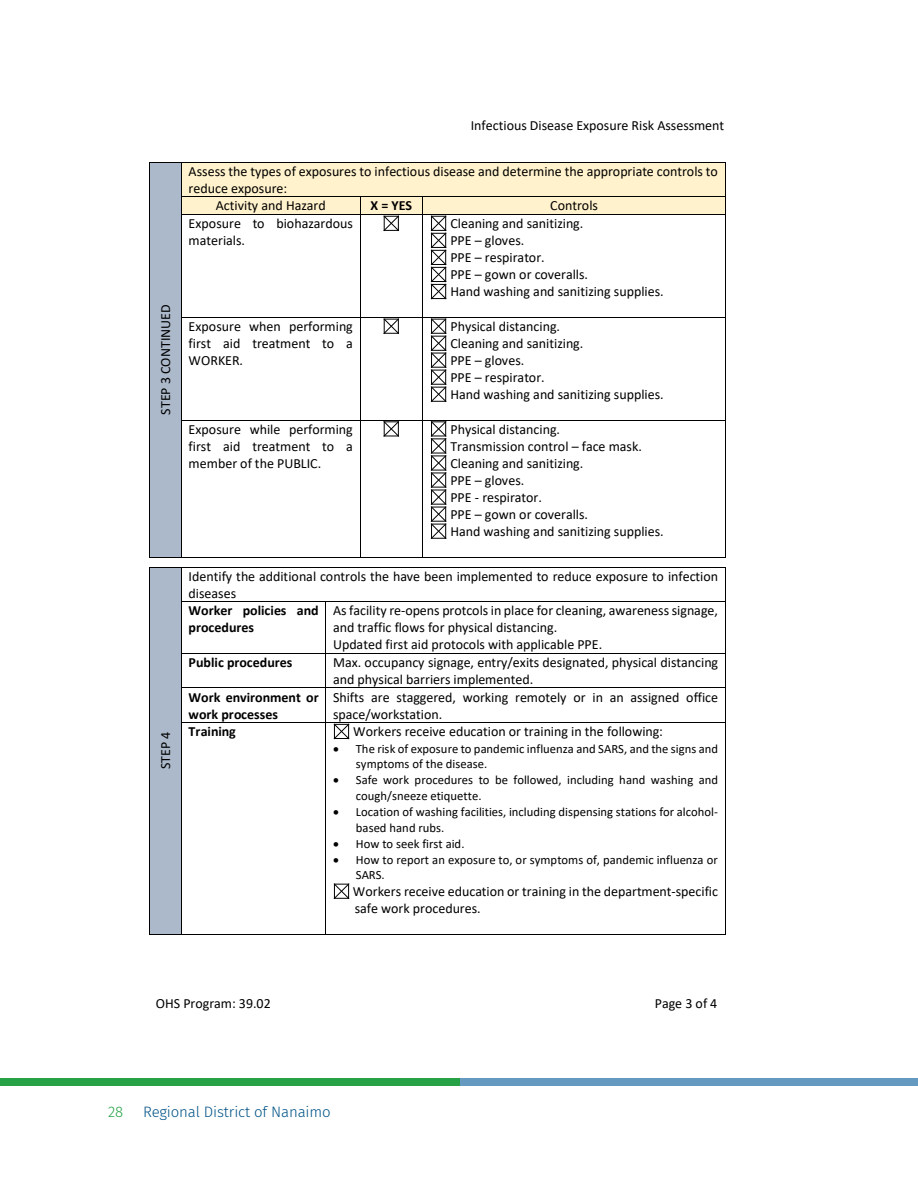
<style>
.page{position:relative;width:918px;height:1188px;background:#fff}
.page>*{position:absolute;margin:0;border:0;box-sizing:border-box;transform-origin:0 0}
.t1{font:300 15px "Fira Sans";letter-spacing:-.01em;color:#005387}
.t2{font:300 15px "Fira Sans";color:#26a146}
.t3{font:13.95px/17.1px "Calibri";color:#000}
.t4{font:700 13.95px/17.1px "Calibri";letter-spacing:-.005em;color:#000}
.t5{font:12.6px/15.5px "Calibri";letter-spacing:.005em;color:#000}
</style>
<div class="page">
<div style="left:0;top:1078px;width:460px;height:7px;background:#26a146"></div>
<div style="left:460px;top:1078px;width:458px;height:7px;background:#6599bf"></div>
<div style="left:150px;top:163px;width:31px;height:394px;background:#acb9ca"></div>
<div style="left:182px;top:163px;width:543px;height:34px;background:#fff2cc"></div>
<hr style="left:150px;top:162px;width:31px;height:1px;background:#000">
<hr style="left:182px;top:162px;width:543px;height:1px;background:#000">
<hr style="left:149px;top:163px;width:1px;height:34px;background:#000">
<hr style="left:181px;top:163px;width:1px;height:34px;background:#000">
<hr style="left:725px;top:163px;width:1px;height:34px;background:#000">
<div style="left:182px;top:197px;width:178px;height:17px;background:#fff2cc"></div>
<div style="left:360px;top:197px;width:63px;height:17px;background:#fff2cc"></div>
<div style="left:423px;top:197px;width:302px;height:17px;background:#fff2cc"></div>
<hr style="left:182px;top:197px;width:178px;height:1px;background:#000">
<hr style="left:360px;top:197px;width:63px;height:1px;background:#000">
<hr style="left:423px;top:197px;width:302px;height:1px;background:#000">
<svg style="left:383px;top:215px;width:16px;height:16px"></svg>
<svg style="left:431px;top:215px;width:16px;height:85px"></svg>
<svg style="left:149px;top:197px;width:1px;height:18px"></svg>
<svg style="left:181px;top:197px;width:1px;height:18px"></svg>
<hr style="left:182px;top:214px;width:178px;height:1px;background:#000">
<svg style="left:360px;top:198px;width:1px;height:16px"></svg>
<hr style="left:360px;top:214px;width:63px;height:1px;background:#000">
<hr style="left:423px;top:214px;width:302px;height:1px;background:#000">
<svg style="left:725px;top:197px;width:1px;height:18px"></svg>
<hr style="left:149px;top:215px;width:1px;height:102px;background:#000">
<hr style="left:181px;top:215px;width:1px;height:102px;background:#000">
<hr style="left:360px;top:215px;width:1px;height:102px;background:#000">
<hr style="left:423px;top:215px;width:1px;height:102px;background:#000">
<hr style="left:725px;top:215px;width:1px;height:102px;background:#000">
<svg style="left:383px;top:318px;width:16px;height:16px"></svg>
<svg style="left:431px;top:318px;width:16px;height:84px"></svg>
<hr style="left:182px;top:317px;width:178px;height:1px;background:#000">
<hr style="left:360px;top:317px;width:63px;height:1px;background:#000">
<hr style="left:423px;top:317px;width:302px;height:1px;background:#000">
<hr style="left:149px;top:318px;width:1px;height:102px;background:#000">
<hr style="left:181px;top:318px;width:1px;height:102px;background:#000">
<hr style="left:360px;top:318px;width:1px;height:102px;background:#000">
<hr style="left:423px;top:318px;width:1px;height:102px;background:#000">
<hr style="left:725px;top:318px;width:1px;height:102px;background:#000">
<svg style="left:383px;top:421px;width:16px;height:16px"></svg>
<svg style="left:431px;top:421px;width:16px;height:118px"></svg>
<hr style="left:182px;top:420px;width:178px;height:1px;background:#000">
<hr style="left:360px;top:420px;width:63px;height:1px;background:#000">
<hr style="left:423px;top:420px;width:302px;height:1px;background:#000">
<hr style="left:149px;top:420px;width:1px;height:137px;background:#000">
<hr style="left:150px;top:557px;width:31px;height:1px;background:#000">
<hr style="left:181px;top:420px;width:1px;height:137px;background:#000">
<hr style="left:182px;top:557px;width:178px;height:1px;background:#000">
<hr style="left:360px;top:420px;width:1px;height:137px;background:#000">
<hr style="left:360px;top:557px;width:63px;height:1px;background:#000">
<hr style="left:423px;top:420px;width:1px;height:137px;background:#000">
<hr style="left:423px;top:557px;width:302px;height:1px;background:#000">
<hr style="left:725px;top:420px;width:1px;height:137px;background:#000">
<div style="left:150px;top:567px;width:31px;height:367px;background:#acb9ca"></div>
<hr style="left:150px;top:567px;width:31px;height:1px;background:#000">
<hr style="left:182px;top:567px;width:543px;height:1px;background:#000">
<hr style="left:149px;top:567px;width:1px;height:34px;background:#000">
<hr style="left:181px;top:567px;width:1px;height:34px;background:#000">
<hr style="left:725px;top:567px;width:1px;height:34px;background:#000">
<hr style="left:182px;top:601px;width:144px;height:1px;background:#000">
<hr style="left:326px;top:601px;width:399px;height:1px;background:#000">
<hr style="left:149px;top:602px;width:1px;height:51px;background:#000">
<hr style="left:181px;top:602px;width:1px;height:51px;background:#000">
<hr style="left:326px;top:602px;width:1px;height:51px;background:#000">
<hr style="left:725px;top:602px;width:1px;height:51px;background:#000">
<hr style="left:182px;top:653px;width:144px;height:1px;background:#000">
<hr style="left:326px;top:653px;width:399px;height:1px;background:#000">
<hr style="left:149px;top:654px;width:1px;height:34px;background:#000">
<hr style="left:181px;top:654px;width:1px;height:34px;background:#000">
<hr style="left:326px;top:654px;width:1px;height:34px;background:#000">
<hr style="left:725px;top:654px;width:1px;height:34px;background:#000">
<hr style="left:182px;top:688px;width:144px;height:1px;background:#000">
<hr style="left:326px;top:688px;width:399px;height:1px;background:#000">
<hr style="left:149px;top:688px;width:1px;height:34px;background:#000">
<hr style="left:181px;top:688px;width:1px;height:34px;background:#000">
<hr style="left:326px;top:688px;width:1px;height:34px;background:#000">
<hr style="left:725px;top:688px;width:1px;height:34px;background:#000">
<svg style="left:333px;top:723px;width:17px;height:17px"></svg>
<svg style="left:333px;top:883px;width:17px;height:16px"></svg>
<hr style="left:182px;top:722px;width:144px;height:1px;background:#000">
<hr style="left:326px;top:722px;width:399px;height:1px;background:#000">
<hr style="left:149px;top:723px;width:1px;height:211px;background:#000">
<hr style="left:150px;top:934px;width:31px;height:1px;background:#000">
<hr style="left:181px;top:723px;width:1px;height:211px;background:#000">
<hr style="left:182px;top:934px;width:144px;height:1px;background:#000">
<hr style="left:326px;top:723px;width:1px;height:211px;background:#000">
<hr style="left:326px;top:934px;width:399px;height:1px;background:#000">
<hr style="left:725px;top:723px;width:1px;height:211px;background:#000">
<p class="t3" style="left:157px;top:415px;width:112px;rotate:-90deg">STEP 3 CONTINUED</p>
<p class="t3" style="left:157px;top:769px;width:39px;rotate:-90deg">STEP 4</p>
<p class="t3" style="left:471px;top:116px;width:255px">Infectious Disease Exposure Risk Assessment</p>
<p class="t3" style="left:189px;top:162px;width:531px">Assess the types of exposures to infectious disease and determine the appropriate controls to</p>
<p class="t3" style="left:189px;top:179px;width:100px">reduce exposure:</p>
<p class="t3" style="left:216px;top:197px;width:111px">Activity and Hazard</p>
<p class="t4" style="left:371px;top:197px;width:43px">X = YES</p>
<p class="t3" style="left:550px;top:197px;width:49px">Controls</p>
<p class="t3" style="left:189px;top:215px;width:166px">Exposure to biohazardous materials.</p>
<p class="t3" style="left:450px;top:215px;width:215px">Cleaning and sanitizing.<br>PPE – gloves.<br>PPE – respirator.<br>PPE – gown or coveralls.<br>Hand washing and sanitizing supplies.</p>
<p class="t3" style="left:189px;top:318px;width:166px;text-align:justify">Exposure when performing first aid treatment to a WORKER.</p>
<p class="t3" style="left:450px;top:318px;width:215px">Physical distancing.<br>Cleaning and sanitizing.<br>PPE – gloves.<br>PPE – respirator.<br>Hand washing and sanitizing supplies.</p>
<p class="t3" style="left:189px;top:420px;width:166px;text-align:justify">Exposure while performing first aid treatment to a member of the PUBLIC.</p>
<p class="t3" style="left:450px;top:420px;width:215px">Physical distancing.<br>Transmission control – face mask.<br>Cleaning and sanitizing.<br>PPE – gloves.<br>PPE - respirator.<br>PPE – gown or coveralls.<br>Hand washing and sanitizing supplies.</p>
<p class="t3" style="left:189px;top:567px;width:531px">Identify the additional controls the have been implemented to reduce exposure to infection diseases</p>
<p class="t4" style="left:189px;top:602px;width:132px">Worker policies and procedures</p>
<p class="t3" style="left:333px;top:602px;width:386px">As facility re-opens protcols in place for cleaning, awareness signage, and traffic flows for physical distancing.<br>Updated first aid protocols with applicable PPE.</p>
<p class="t4" style="left:189px;top:654px;width:105px">Public procedures</p>
<p class="t3" style="left:333px;top:654px;width:387px">Max. occupancy signage, entry/exits designated, physical distancing and physical barriers implemented.</p>
<p class="t4" style="left:189px;top:688px;width:132px">Work environment or work processes</p>
<p class="t3" style="left:333px;top:688px;width:386px">Shifts are staggered, working remotely or in an assigned office space/workstation.</p>
<p class="t4" style="left:189px;top:723px;width:49px">Training</p>
<p class="t3" style="left:353px;top:723px;width:311px">Workers receive education or training in the following:</p>
<p class="t5" style="left:356px;top:741px;width:364px;text-indent:-23px">• The risk of exposure to pandemic influenza and SARS, and the signs and symptoms of the disease.</p>
<p class="t5" style="left:356px;top:772px;width:364px;text-indent:-23px">• Safe work procedures to be followed, including hand washing and cough/sneeze etiquette.</p>
<p class="t5" style="left:356px;top:804px;width:364px;text-indent:-23px">• Location of washing facilities, including dispensing stations for alcohol&shy;based hand rubs.</p>
<p class="t5" style="left:333px;top:836px;width:133px">• How to seek first aid.</p>
<p class="t5" style="left:356px;top:852px;width:364px;text-indent:-23px">• How to report an exposure to, or symptoms of, pandemic influenza or<br>SARS.</p>
<p class="t3" style="left:353px;top:882px;width:367px">Workers receive education or training in the department-specific safe work procedures.</p>
<p class="t3" style="left:156px;top:995px;width:116px">OHS Program: 39.02</p>
<p class="t3" style="left:655px;top:995px;width:64px">Page 3 of 4</p>
<p class="t2" style="left:108px;top:1102px;width:17px">28</p>
<p class="t1" style="left:143px;top:1102px;width:189px">Regional District of Nanaimo</p>
</div>
